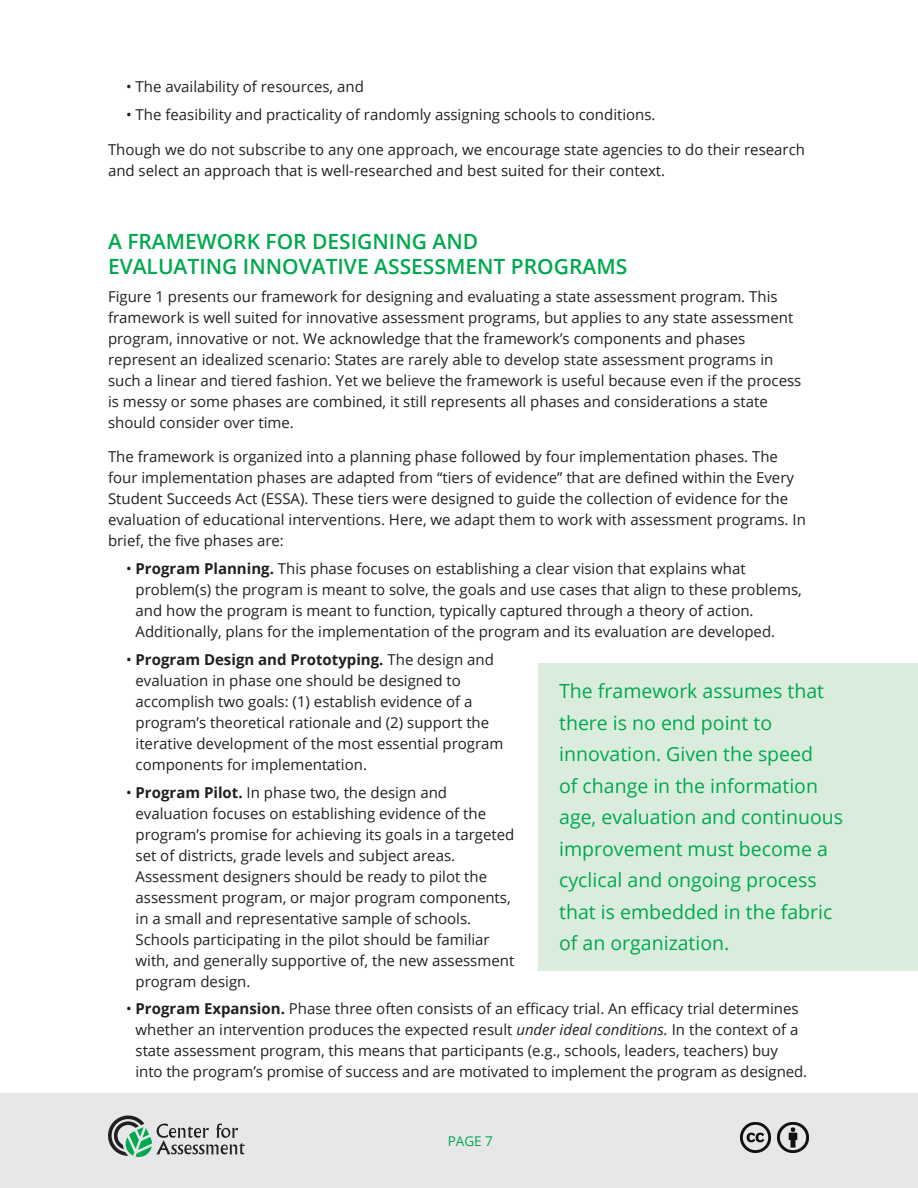
<style>
.page{position:relative;width:918px;height:1188px;background:#fff}
.page>*{position:absolute;margin:0;border:0;box-sizing:border-box;transform-origin:0 0}
.t1{font:600 21px/25.2px "Open Sans";color:#00a84e}
.t2{font:19.5px/31.5px "Open Sans";color:#00a84e}
.t3{font:15px/21px "Open Sans";color:#231f20}
.t4{font:13.5px "Open Sans";color:#00a84e}
.s1{font-weight:700}
.s2{font-style:italic}
</style>
<div class="page">
<div style="left:0;top:1094px;width:918px;height:94px;background:#e6e7e9"></div>
<svg style="left:108px;top:1116px;width:137px;height:41px"></svg>
<img style="left:778px;top:1122px;width:30px;height:31px">
<img style="left:740px;top:1122px;width:31px;height:30px">
<div style="left:539px;top:663px;width:379px;height:308px;background:#daeddd"></div>
<p class="t3" style="left:126px;top:76px;width:239px">• The availability of resources, and</p>
<p class="t3" style="left:126px;top:104px;width:531px">• The feasibility and practicality of randomly assigning schools to conditions.</p>
<p class="t3" style="left:108px;top:138px;width:699px">Though we do not subscribe to any one approach, we encourage state agencies to do their research and select an approach that is well-researched and best suited for their context.</p>
<h1 class="t1" style="left:108px;top:228px;width:521px">A FRAMEWORK FOR DESIGNING AND<br>EVALUATING INNOVATIVE ASSESSMENT PROGRAMS</h1>
<p class="t3" style="left:108px;top:286px;width:695px">Figure 1 presents our framework for designing and evaluating a state assessment program. This framework is well suited for innovative assessment programs, but applies to any state assessment program, innovative or not. We acknowledge that the framework’s components and phases represent an idealized scenario: States are rarely able to develop state assessment programs in such a linear and tiered fashion. Yet we believe the framework is useful because even if the process is messy or some phases are combined, it still represents all phases and considerations a state should consider over time.</p>
<p class="t3" style="left:108px;top:446px;width:699px">The framework is organized into a planning phase followed by four implementation phases. The four implementation phases are adapted from “tiers of evidence” that are defined within the Every Student Succeeds Act (ESSA). These tiers were designed to guide the collection of evidence for the evaluation of educational interventions. Here, we adapt them to work with assessment programs. In brief, the five phases are:</p>
<p class="t3" style="left:136px;top:558px;width:668px;text-indent:-10px">• <span class="s1">Program Planning.</span> This phase focuses on establishing a clear vision that explains what problem(s) the program is meant to solve, the goals and use cases that align to these problems, and how the program is meant to function, typically captured through a theory of action.<br>Additionally, plans for the implementation of the program and its evaluation are developed.</p>
<p class="t3" style="left:136px;top:649px;width:369px;text-indent:-10px">• <span class="s1">Program Design and Prototyping.</span> The design and evaluation in phase one should be designed to accomplish two goals: (1) establish evidence of a program’s theoretical rationale and (2) support the iterative development of the most essential program components for implementation.</p>
<p class="t3" style="left:136px;top:781px;width:380px;text-indent:-10px">• <span class="s1">Program Pilot.</span> In phase two, the design and evaluation focuses on establishing evidence of the program’s promise for achieving its goals in a targeted set of districts, grade levels and subject areas.<br>Assessment designers should be ready to pilot the assessment program, or major program components, in a small and representative sample of schools.<br>Schools participating in the pilot should be familiar with, and generally supportive of, the new assessment program design.</p>
<p class="t3" style="left:136px;top:998px;width:673px;text-indent:-10px">• <span class="s1">Program Expansion.</span> Phase three often consists of an efficacy trial. An efficacy trial determines whether an intervention produces the expected result <span class="s2">under ideal conditions.</span> In the context of a state assessment program, this means that participants (e.g., schools, leaders, teachers) buy into the program’s promise of success and are motivated to implement the program as designed.</p>
<p class="t2" style="left:559px;top:675px;width:285px">The framework assumes that there is no end point to innovation. Given the speed<br>of change in the information age, evaluation and continuous improvement must become a cyclical and ongoing process that is embedded in the fabric of an organization.</p>
<p class="t4" style="left:448px;top:1132px;width:47px">PAGE 7</p>
</div>
